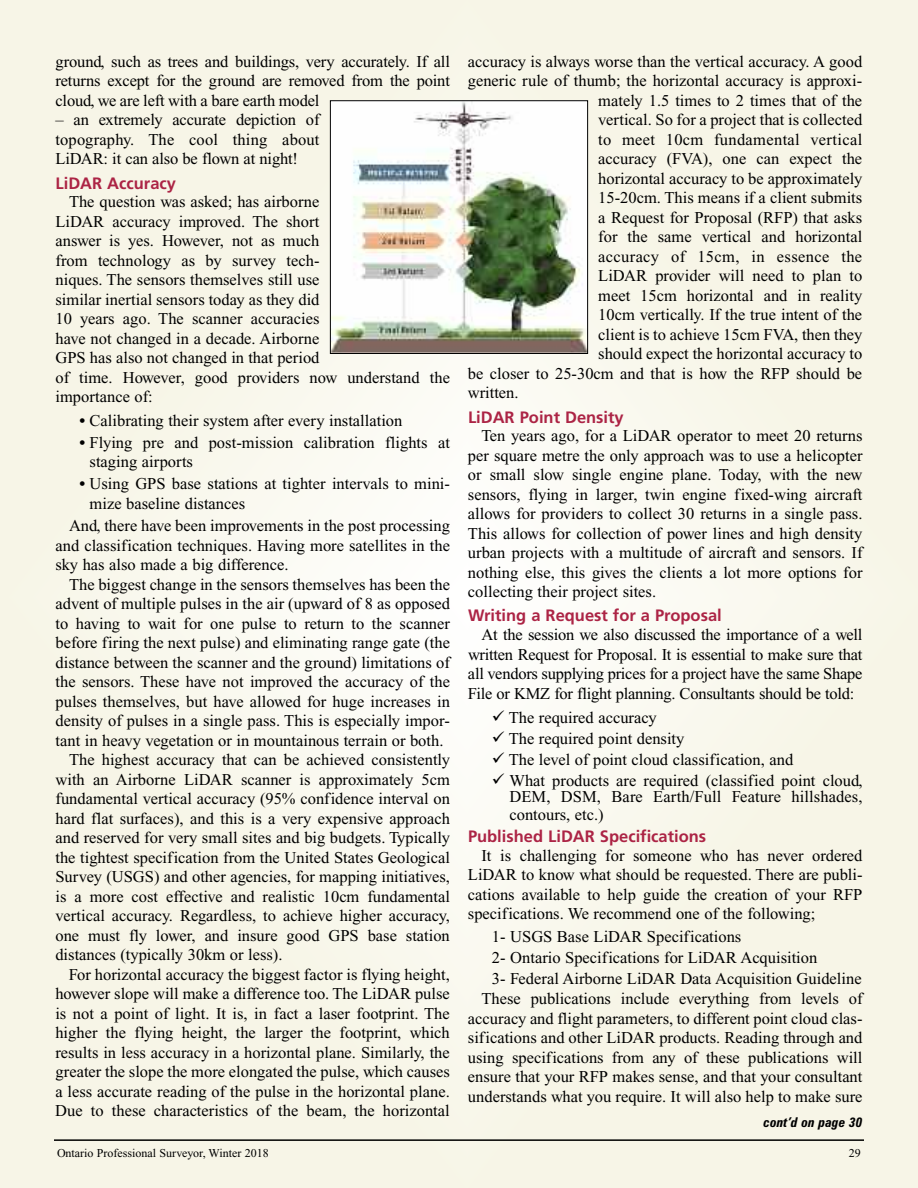
<style>
.page{position:relative;width:918px;height:1188px;background:#fff}
.page>*{position:absolute;margin:0;border:0;box-sizing:border-box;transform-origin:0 0}
.t1{font:16.5px/19.5px "Times New Roman";color:#000;text-align:justify}
.t2{font:700 16.5px "Frutiger";color:#ac2445}
.t3{font:16.5px "Times New Roman";letter-spacing:.02em;color:#000}
.t4{font:italic 700 condensed 13.5px "Zurich BT";color:#000}
.t5{font:12px "Times New Roman";color:#000}
.s1{font-weight:700}
</style>
<div class="page">
<div style="left:0;top:0;width:918px;height:1188px;background:linear-gradient(to right,#f8f7eb,#f8f7eb)"></div>
<img style="left:332px;top:102px;width:254px;height:250px">
<div style="left:330px;top:100px;width:258px;height:254px;border:1px solid #000"></div>
<hr style="left:54px;top:1139px;width:810px;height:2px;background:#000">
<svg style="left:493px;top:710px;width:11px;height:11px"></svg>
<svg style="left:493px;top:731px;width:11px;height:11px"></svg>
<svg style="left:493px;top:752px;width:11px;height:11px"></svg>
<svg style="left:493px;top:773px;width:11px;height:11px"></svg>
<p class="t1" style="left:55px;top:53px;width:396px">ground, such as trees and buildings, very accurately. If all returns except for the ground are removed from the point cloud, we are left with a bare earth model</p>
<p class="t1" style="left:55px;top:112px;width:266px">– an extremely accurate depiction of topography. The cool thing about LiDAR: it can also be flown at night!</p>
<p class="t2" style="left:56px;top:176px;width:122px">LiDAR Accuracy</p>
<p class="t1" style="left:56px;top:194px;width:396px;text-align:left;text-indent:13px">The question was asked; has airborne<br>LiDAR accuracy improved. The short<br>answer is yes. However, not as much<br>from technology as by survey tech-<br>niques. The sensors themselves still use<br>similar inertial sensors today as they did<br>10 years ago. The scanner accuracies<br>have not changed in a decade. Airborne<br>GPS has also not changed in that period<br>of time. However, good providers now understand the importance of:</p>
<p class="t1" style="left:80px;top:412px;width:324px"><span class="s1">•</span> Calibrating their system after every installation</p>
<p class="t1" style="left:90px;top:434px;width:362px;text-indent:-10px"><span class="s1">•</span> Flying pre and post-mission calibration flights at staging airports</p>
<p class="t1" style="left:90px;top:476px;width:362px;text-indent:-10px"><span class="s1">•</span> Using GPS base stations at tighter intervals to mini&shy;mize baseline distances</p>
<p class="t1" style="left:56px;top:517px;width:396px;text-indent:13px">And, there have been improvements in the post processing and classification techniques. Having more satellites in the sky has also made a big difference.</p>
<p class="t1" style="left:69px;top:576px;width:383px">The biggest change in the sensors themselves has been the</p>
<p class="t1" style="left:56px;top:595px;width:396px">advent of multiple pulses in the air (upward of 8 as opposed</p>
<p class="t1" style="left:56px;top:615px;width:396px">to having to wait for one pulse to return to the scanner</p>
<p class="t1" style="left:56px;top:634px;width:396px">before firing the next pulse) and eliminating range gate (the</p>
<p class="t1" style="left:56px;top:654px;width:396px">distance between the scanner and the ground) limitations of</p>
<p class="t1" style="left:56px;top:673px;width:396px">the sensors. These have not improved the accuracy of the</p>
<p class="t1" style="left:56px;top:693px;width:396px">pulses themselves, but have allowed for huge increases in</p>
<p class="t1" style="left:56px;top:712px;width:396px">density of pulses in a single pass. This is especially impor-</p>
<p class="t1" style="left:56px;top:732px;width:390px">tant in heavy vegetation or in mountainous terrain or both.</p>
<p class="t1" style="left:69px;top:751px;width:383px">The highest accuracy that can be achieved consistently</p>
<p class="t1" style="left:56px;top:771px;width:396px">with an Airborne LiDAR scanner is approximately 5cm</p>
<p class="t1" style="left:56px;top:790px;width:396px">fundamental vertical accuracy (95% confidence interval on</p>
<p class="t1" style="left:56px;top:810px;width:396px">hard flat surfaces), and this is a very expensive approach</p>
<p class="t1" style="left:56px;top:829px;width:396px">and reserved for very small sites and big budgets. Typically</p>
<p class="t1" style="left:55px;top:849px;width:396px">the tightest specification from the United States Geological</p>
<p class="t1" style="left:55px;top:868px;width:396px">Survey (USGS) and other agencies, for mapping initiatives,</p>
<p class="t1" style="left:55px;top:888px;width:396px">is a more cost effective and realistic 10cm fundamental</p>
<p class="t1" style="left:55px;top:907px;width:396px">vertical accuracy. Regardless, to achieve higher accuracy,</p>
<p class="t1" style="left:55px;top:927px;width:396px">one must fly lower, and insure good GPS base station</p>
<p class="t1" style="left:55px;top:946px;width:229px">distances (typically 30km or less).</p>
<p class="t1" style="left:69px;top:966px;width:382px">For horizontal accuracy the biggest factor is flying height,</p>
<p class="t1" style="left:55px;top:985px;width:396px">however slope will make a difference too. The LiDAR pulse</p>
<p class="t1" style="left:55px;top:1005px;width:396px">is not a point of light. It is, in fact a laser footprint. The</p>
<p class="t1" style="left:55px;top:1024px;width:396px">higher the flying height, the larger the footprint, which</p>
<p class="t1" style="left:55px;top:1044px;width:396px">results in less accuracy in a horizontal plane. Similarly, the</p>
<p class="t1" style="left:55px;top:1063px;width:396px">greater the slope the more elongated the pulse, which causes</p>
<p class="t1" style="left:55px;top:1083px;width:396px">a less accurate reading of the pulse in the horizontal plane.</p>
<p class="t1" style="left:55px;top:1102px;width:396px">Due to these characteristics of the beam, the horizontal</p>
<p class="t1" style="left:468px;top:53px;width:396px">accuracy is always worse than the vertical accuracy. A good</p>
<p class="t1" style="left:468px;top:73px;width:396px">generic rule of thumb; the horizontal accuracy is approxi-</p>
<p class="t1" style="left:598px;top:92px;width:266px">mately 1.5 times to 2 times that of the</p>
<p class="t1" style="left:598px;top:112px;width:265px">vertical. So for a project that is collected</p>
<p class="t3" style="left:598px;top:133px;width:266px">to meet 10cm fundamental vertical</p>
<p class="t1" style="left:598px;top:151px;width:266px">accuracy (FVA), one can expect the</p>
<p class="t1" style="left:598px;top:170px;width:265px">horizontal accuracy to be approximately</p>
<p class="t1" style="left:598px;top:190px;width:265px">15-20cm. This means if a client submits</p>
<p class="t1" style="left:598px;top:209px;width:265px">a Request for Proposal (RFP) that asks</p>
<p class="t1" style="left:598px;top:229px;width:266px">for the same vertical and horizontal</p>
<p class="t3" style="left:598px;top:250px;width:266px">accuracy of 15cm, in essence the</p>
<p class="t1" style="left:598px;top:268px;width:265px">LiDAR provider will need to plan to</p>
<p class="t1" style="left:598px;top:287px;width:265px">meet 15cm horizontal and in reality</p>
<p class="t1" style="left:598px;top:307px;width:266px">10cm vertically. If the true intent of the</p>
<p class="t1" style="left:598px;top:326px;width:265px">client is to achieve 15cm FVA, then they</p>
<p class="t1" style="left:598px;top:346px;width:265px">should expect the horizontal accuracy to</p>
<p class="t1" style="left:468px;top:365px;width:396px">be closer to 25-30cm and that is how the RFP should be</p>
<p class="t1" style="left:468px;top:385px;width:52px">written.</p>
<p class="t2" style="left:468px;top:410px;width:157px">LiDAR Point Density</p>
<p class="t1" style="left:468px;top:428px;width:396px;text-indent:14px">Ten years ago, for a LiDAR operator to meet 20 returns per square metre the only approach was to use a helicopter or small slow single engine plane. Today, with the new sensors, flying in larger, twin engine fixed-wing aircraft allows for providers to collect 30 returns in a single pass.<br>This allows for collection of power lines and high density urban projects with a multitude of aircraft and sensors. If nothing else, this gives the clients a lot more options for collecting their project sites.</p>
<p class="t2" style="left:468px;top:609px;width:255px">Writing a Request for a Proposal</p>
<p class="t1" style="left:468px;top:626px;width:396px;text-indent:14px">At the session we also discussed the importance of a well written Request for Proposal. It is essential to make sure that all vendors supplying prices for a project have the same Shape File or KMZ for flight planning. Consultants should be told:</p>
<p class="t1" style="left:509px;top:709px;width:355px;line-height:20.9px;text-align:left">The required accuracy<br>The required point density<br>The level of point cloud classification, and<br>What products are required (classified point cloud,</p>
<p class="t1" style="left:509px;top:789px;width:355px;line-height:18px">DEM, DSM, Bare Earth/Full Feature hillshades, contours, etc.)</p>
<p class="t2" style="left:468px;top:830px;width:240px">Published LiDAR Specifications</p>
<p class="t1" style="left:468px;top:847px;width:396px;text-indent:14px">It is challenging for someone who has never ordered LiDAR to know what should be requested. There are publi&shy;cations available to help guide the creation of your RFP specifications. We recommend one of the following;</p>
<p class="t1" style="left:492px;top:929px;width:251px">1- USGS Base LiDAR Specifications</p>
<p class="t1" style="left:492px;top:949px;width:327px">2- Ontario Specifications for LiDAR Acquisition</p>
<p class="t1" style="left:492px;top:970px;width:371px">3- Federal Airborne LiDAR Data Acquisition Guideline</p>
<p class="t1" style="left:481px;top:991px;width:383px">These publications include everything from levels of</p>
<p class="t1" style="left:468px;top:1010px;width:396px">accuracy and flight parameters, to different point cloud clas-</p>
<p class="t1" style="left:468px;top:1030px;width:396px">sifications and other LiDAR products. Reading through and</p>
<p class="t1" style="left:468px;top:1049px;width:396px">using specifications from any of these publications will</p>
<p class="t1" style="left:468px;top:1069px;width:396px">ensure that your RFP makes sense, and that your consultant</p>
<p class="t1" style="left:468px;top:1088px;width:396px">understands what you require. It will also help to make sure</p>
<p class="t4" style="left:764px;top:1117px;width:100px">cont’d on page 30</p>
<p class="t5" style="left:57px;top:1148px;width:213px">Ontario Professional Surveyor, Winter 2018</p>
<p class="t5" style="left:849px;top:1148px;width:13px">29</p>
</div>
